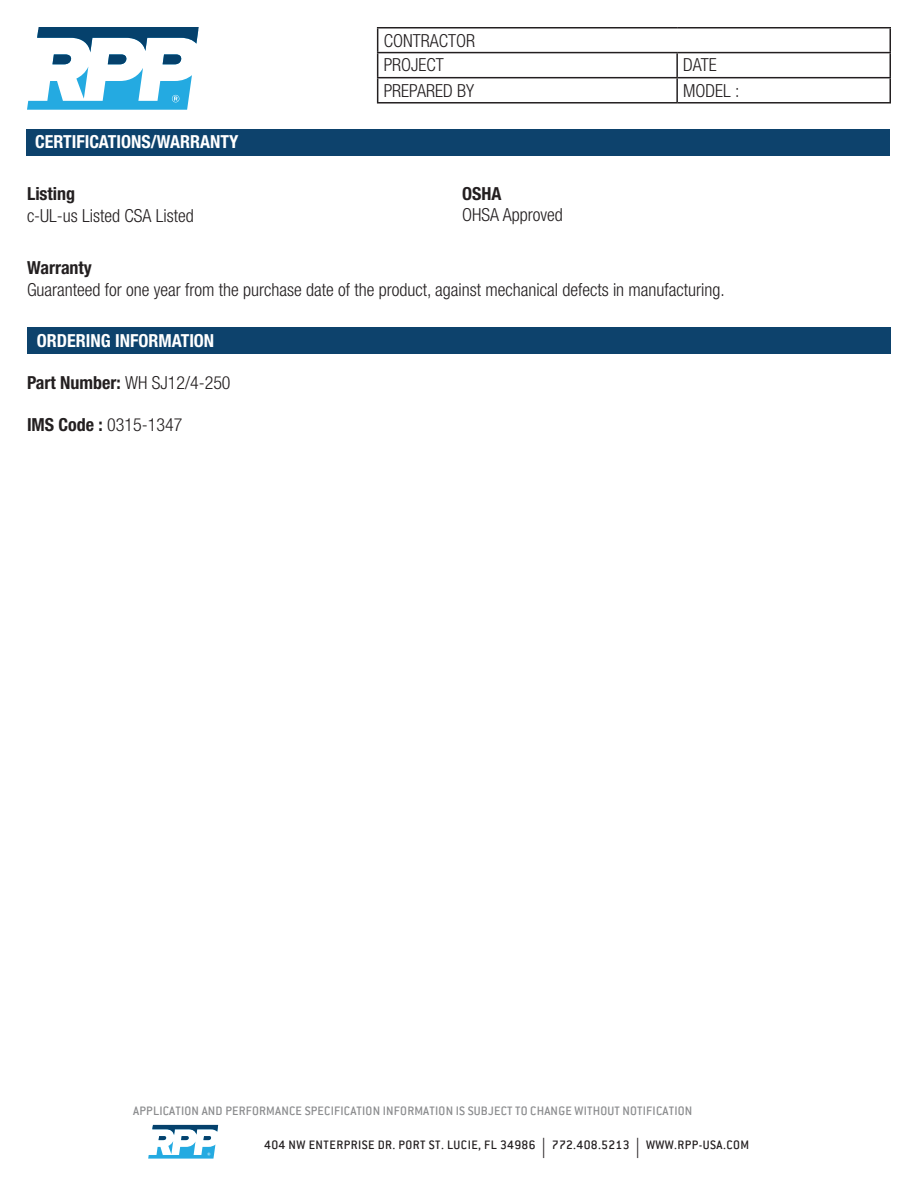
<style>
.page{position:relative;width:918px;height:1188px;background:#fff}
.page>*{position:absolute;margin:0;border:0;box-sizing:border-box;transform-origin:0 0}
.t1{font:300 condensed 18px/24.9px "Helvetica Neue LT Std";color:#231f20}
.t2{font:700 condensed 18px "Helvetica Neue LT Std";color:#fff}
.t3{font:700 condensed 18px "Helvetica Neue LT Std";color:#231f20}
.t4{font:500 13.5px "Conduit ITC";letter-spacing:.015em;color:#8b8c8e}
.t5{font:500 13.5px "Conduit ITC";letter-spacing:.035em;color:#231f20}
.s1{font-weight:700}
.s2{font-family:"Myriad Pro";font-weight:400;font-size:20.25px}
</style>
<div class="page">
<hr style="left:377px;top:27px;width:300px;height:1px;background:#231f20">
<hr style="left:677px;top:27px;width:214px;height:1px;background:#231f20">
<hr style="left:377px;top:52px;width:300px;height:1px;background:#231f20">
<hr style="left:677px;top:52px;width:214px;height:1px;background:#231f20">
<hr style="left:676px;top:53px;width:2px;height:24px;background:#231f20">
<hr style="left:377px;top:77px;width:300px;height:1px;background:#231f20">
<svg style="left:377px;top:28px;width:1px;height:74px"></svg>
<hr style="left:677px;top:77px;width:214px;height:1px;background:#231f20">
<hr style="left:676px;top:78px;width:2px;height:24px;background:#231f20">
<svg style="left:890px;top:28px;width:1px;height:74px"></svg>
<hr style="left:377px;top:102px;width:300px;height:2px;background:#231f20">
<hr style="left:677px;top:102px;width:214px;height:2px;background:#231f20">
<svg style="left:27px;top:27px;width:172px;height:83px"></svg>
<svg style="left:148px;top:1125px;width:70px;height:34px"></svg>
<div style="left:27px;top:327px;width:864px;height:27px;background:#0d426c"></div>
<div style="left:26px;top:130px;width:864px;height:26px;background:#0d426c"></div>
<p class="t1" style="left:384px;top:28px;width:93px">CONTRACTOR<br>PROJECT</p>
<p class="t1" style="left:683px;top:53px;width:35px">DATE</p>
<p class="t1" style="left:384px;top:78px;width:92px">PREPARED BY</p>
<p class="t1" style="left:683px;top:78px;width:58px">MODEL :</p>
<p class="t2" style="left:35px;top:131px;width:205px">CERTIFICATIONS/WARRANTY</p>
<p class="t3" style="left:27px;top:183px;width:50px">Listing</p>
<p class="t1" style="left:27px;top:203px;width:168px">c-UL-us Listed CSA Listed</p>
<p class="t3" style="left:27px;top:257px;width:66px">Warranty</p>
<p class="t1" style="left:27px;top:277px;width:699px">Guaranteed for one year from the purchase date of the product, against mechanical defects in manufacturing.</p>
<p class="t3" style="left:462px;top:182px;width:41px">OSHA</p>
<p class="t1" style="left:462px;top:202px;width:102px">OHSA Approved</p>
<p class="t2" style="left:37px;top:330px;width:179px">ORDERING INFORMATION</p>
<p class="t1" style="left:27px;top:370px;width:205px"><span class="s1">Part Number:</span> WH SJ12/4-250</p>
<p class="t1" style="left:27px;top:412px;width:157px"><span class="s1">IMS Code :</span> 0315-1347</p>
<p class="t4" style="left:133px;top:1103px;width:561px">APPLICATION AND PERFORMANCE SPECIFICATION INFORMATION IS SUBJECT TO CHANGE WITHOUT NOTIFICATION</p>
<p class="t5" style="left:264px;top:1137px;width:486px">404 NW ENTERPRISE DR. PORT ST. LUCIE, FL 34986 <span class="s2">|</span> 772.408.5213 <span class="s2">|</span> WWW.RPP-USA.COM</p>
</div>
